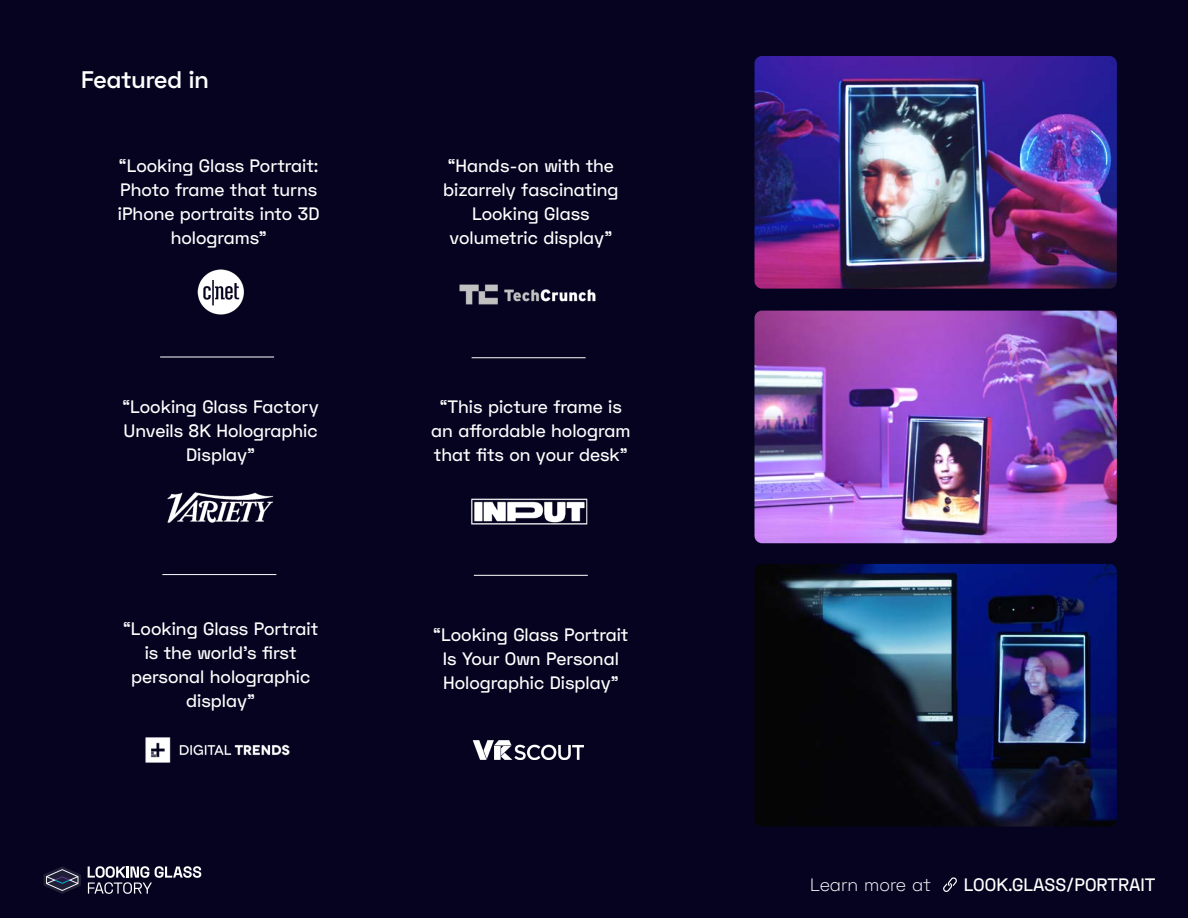
<style>
.page{position:relative;width:1188px;height:918px;background:#060320}
.page>*{position:absolute;margin:0;border:0;box-sizing:border-box;transform-origin:0 0}
.t1{font:600 24px "Space Grotesk";color:#fff}
.t2{font:500 18px/24px "Space Grotesk";color:#fff;text-align:center}
.t3{font:300 18px "Space Grotesk";color:#fff}
</style>
<div class="page">
<img style="left:754px;top:311px;width:363px;height:232px">
<img style="left:754px;top:56px;width:363px;height:233px">
<img style="left:754px;top:564px;width:363px;height:263px">
<svg style="left:943px;top:877px;width:14px;height:15px"></svg>
<svg style="left:44px;top:866px;width:37px;height:28px"></svg>
<svg style="left:88px;top:866px;width:113px;height:28px"></svg>
<img style="left:197px;top:269px;width:47px;height:46px">
<img style="left:145px;top:737px;width:145px;height:26px">
<img style="left:459px;top:284px;width:137px;height:21px">
<img style="left:471px;top:498px;width:117px;height:27px">
<img style="left:167px;top:492px;width:107px;height:31px">
<img style="left:472px;top:740px;width:112px;height:20px">
<hr style="left:160px;top:357px;width:114px;height:1px;background:#fff">
<hr style="left:472px;top:357px;width:114px;height:1px;background:#fff">
<hr style="left:162px;top:574px;width:114px;height:1px;background:#fff">
<hr style="left:474px;top:575px;width:114px;height:1px;background:#fff">
<p class="t1" style="left:81px;top:64px;width:129px">Featured in</p>
<p class="t2" style="left:118px;top:153px;width:203px">“Looking Glass Portrait:<br>Photo frame that turns iPhone portraits into 3D holograms”</p>
<p class="t2" style="left:122px;top:395px;width:198px">“Looking Glass Factory<br>Unveils 8K Holographic<br>Display”</p>
<p class="t2" style="left:123px;top:617px;width:197px">“Looking Glass Portrait is the world’s first personal holographic display”</p>
<p class="t2" style="left:443px;top:153px;width:177px">“Hands-on with the bizarrely fascinating<br>Looking Glass volumetric display”</p>
<p class="t2" style="left:431px;top:395px;width:201px">“This picture frame is an affordable hologram that fits on your desk”</p>
<p class="t2" style="left:433px;top:623px;width:197px">“Looking Glass Portrait<br>Is Your Own Personal<br>Holographic Display”</p>
<p class="t3" style="left:810px;top:873px;width:123px">Learn more at</p>
<p class="t2" style="left:964px;top:873px;width:193px">LOOK.GLASS/PORTRAIT</p>
</div>
